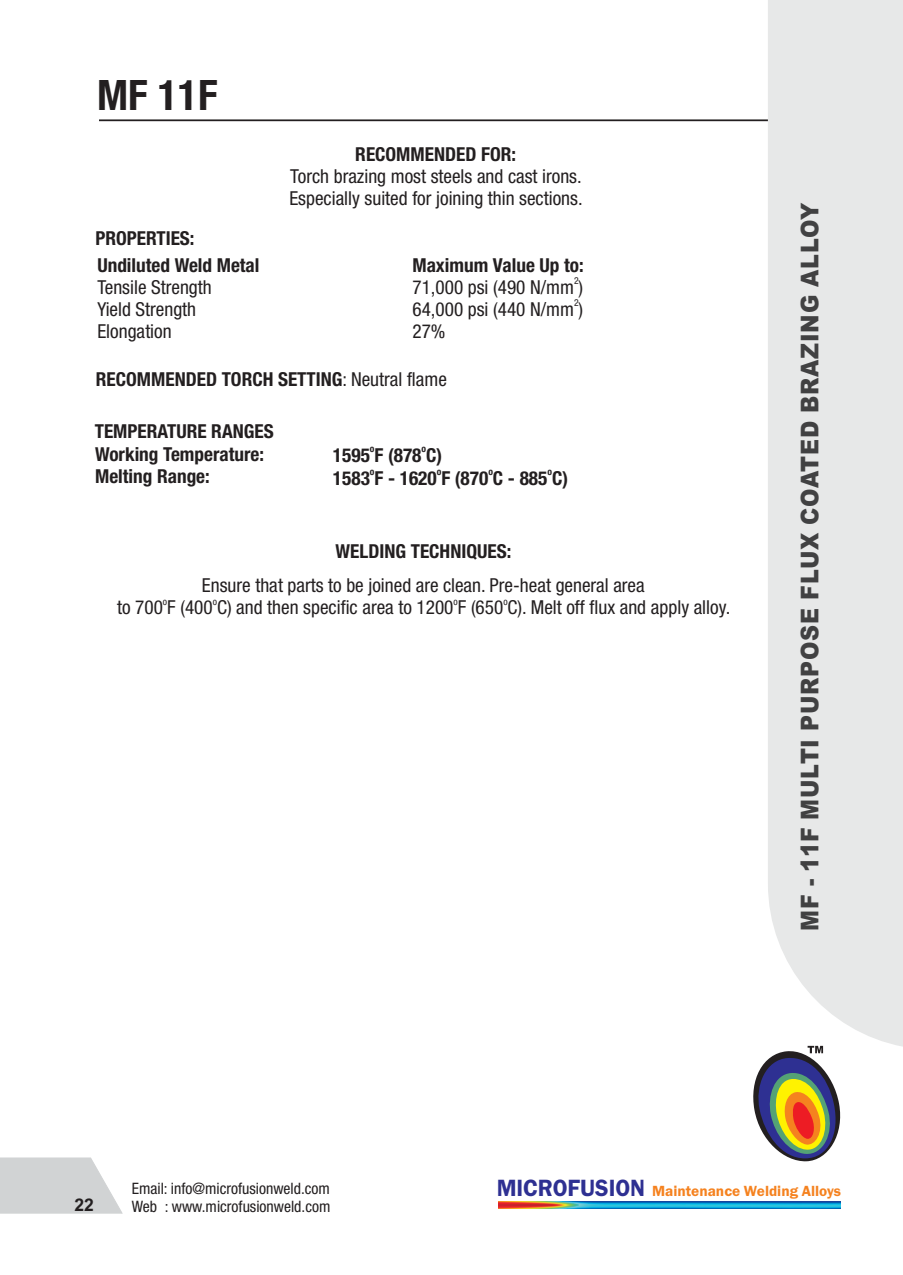
<style>
.page{position:relative;width:903px;height:1275px;background:#fff}
.page>*{position:absolute;margin:0;border:0;box-sizing:border-box;transform-origin:0 0}
.t1{font:700 condensed 42px "Helvetica Neue LT Std";color:#231f20}
.t2{font:900 24.5px "Arial";letter-spacing:.035em;color:#414142;scale:.9 1}
.t3{font:condensed 19.25px/22.1px "Helvetica Neue LT Std";color:#231f20}
.t4{font:700 condensed 19.25px/22.8px "Helvetica Neue LT Std";color:#231f20}
.t5{font:700 17.5px "Arial";color:#231f20}
.t6{font:condensed 15.75px/18px "Helvetica Neue LT Std";color:#231f20}
.t7{font:600 15.22px "Franklin Gothic";color:#f5821f}
.t8{font:condensed 9.62px "Helvetica Neue LT Std";color:#231f20}
.t9{font:700 condensed 9.62px "Helvetica Neue LT Std";color:#231f20}
.s1{font-weight:400}
.s2{font-size:24.32px;color:#2e3092}
</style>
<div class="page">
<div style="left:768px;top:0;width:135px;height:1047px;background:#e7e8e8"></div>
<img style="left:498px;top:1201px;width:342px;height:8px">
<svg style="left:753px;top:1046px;width:91px;height:116px"></svg>
<svg style="left:0;top:1157px;width:123px;height:57px;background:#d7d9da"></svg>
<hr style="left:99px;top:119px;width:669px;height:2px;background:#231f20">
<h1 class="t1" style="left:97px;top:80px;width:122px">MF 11F</h1>
<p class="t4" style="left:95px;top:229px;width:101px">PROPERTIES:</p>
<p class="t4" style="left:355px;top:145px;width:162px">RECOMMENDED FOR:</p>
<p class="t3" style="left:289px;top:168px;width:295px">Torch brazing most steels and cast irons.<br>Especially suited for joining thin sections.</p>
<p class="t4" style="left:97px;top:256px;width:164px">Undiluted Weld Metal</p>
<p class="t4" style="left:412px;top:256px;width:173px">Maximum Value Up to:</p>
<p class="t8" style="left:574px;top:277px;width:6px">2</p>
<p class="t3" style="left:97px;top:279px;width:116px">Tensile Strength</p>
<p class="t3" style="left:412px;top:279px;width:172px">71,000 psi (490 N/mm )</p>
<p class="t8" style="left:574px;top:299px;width:6px">2</p>
<p class="t3" style="left:97px;top:301px;width:100px">Yield Strength</p>
<p class="t3" style="left:412px;top:301px;width:172px">64,000 psi (440 N/mm )</p>
<p class="t3" style="left:97px;top:323px;width:76px">Elongation</p>
<p class="t3" style="left:412px;top:323px;width:35px">27%</p>
<p class="t4" style="left:96px;top:371px;width:352px">RECOMMENDED TORCH SETTING<span class="s1">: Neutral flame</span></p>
<p class="t4" style="left:95px;top:422px;width:180px">TEMPERATURE RANGES<br>Working Temperature:<br>Melting Range:</p>
<p class="t9" style="left:370px;top:445px;width:6px">o</p>
<p class="t9" style="left:421px;top:445px;width:6px">o</p>
<p class="t4" style="left:333px;top:446px;width:111px">1595 F (878 C)</p>
<p class="t9" style="left:370px;top:468px;width:6px">o</p>
<p class="t9" style="left:437px;top:468px;width:6px">o</p>
<p class="t9" style="left:488px;top:468px;width:6px">o</p>
<p class="t9" style="left:547px;top:468px;width:6px">o</p>
<p class="t4" style="left:333px;top:469px;width:237px">1583 F - 1620 F (870 C - 885 C)</p>
<p class="t4" style="left:336px;top:542px;width:177px">WELDING TECHNIQUES:</p>
<p class="t3" style="left:202px;top:577px;width:444px">Ensure that parts to be joined are clean. Pre-heat general area</p>
<p class="t8" style="left:163px;top:598px;width:6px">o</p>
<p class="t8" style="left:213px;top:598px;width:6px">o</p>
<p class="t8" style="left:453px;top:598px;width:6px">o</p>
<p class="t8" style="left:503px;top:598px;width:6px">o</p>
<p class="t3" style="left:117px;top:599px;width:615px">to 700 F (400 C) and then specific area to 1200 F (650 C). Melt off flux and apply alloy.</p>
<p class="t2" style="left:801px;top:931px;width:810px;rotate:-90deg">MF - 11F MULTI PURPOSE FLUX COATED BRAZING ALLOY</p>
<p class="t5" style="left:74px;top:1198px;width:21px">22</p>
<p class="t6" style="left:132px;top:1182px;width:200px">Email: info@microfusionweld.com<br>Web : www.microfusionweld.com</p>
<p class="t7" style="left:497px;top:1185px;width:346px"><span class="s2">MICROFUSION</span> Maintenance Welding Alloys</p>
</div>
